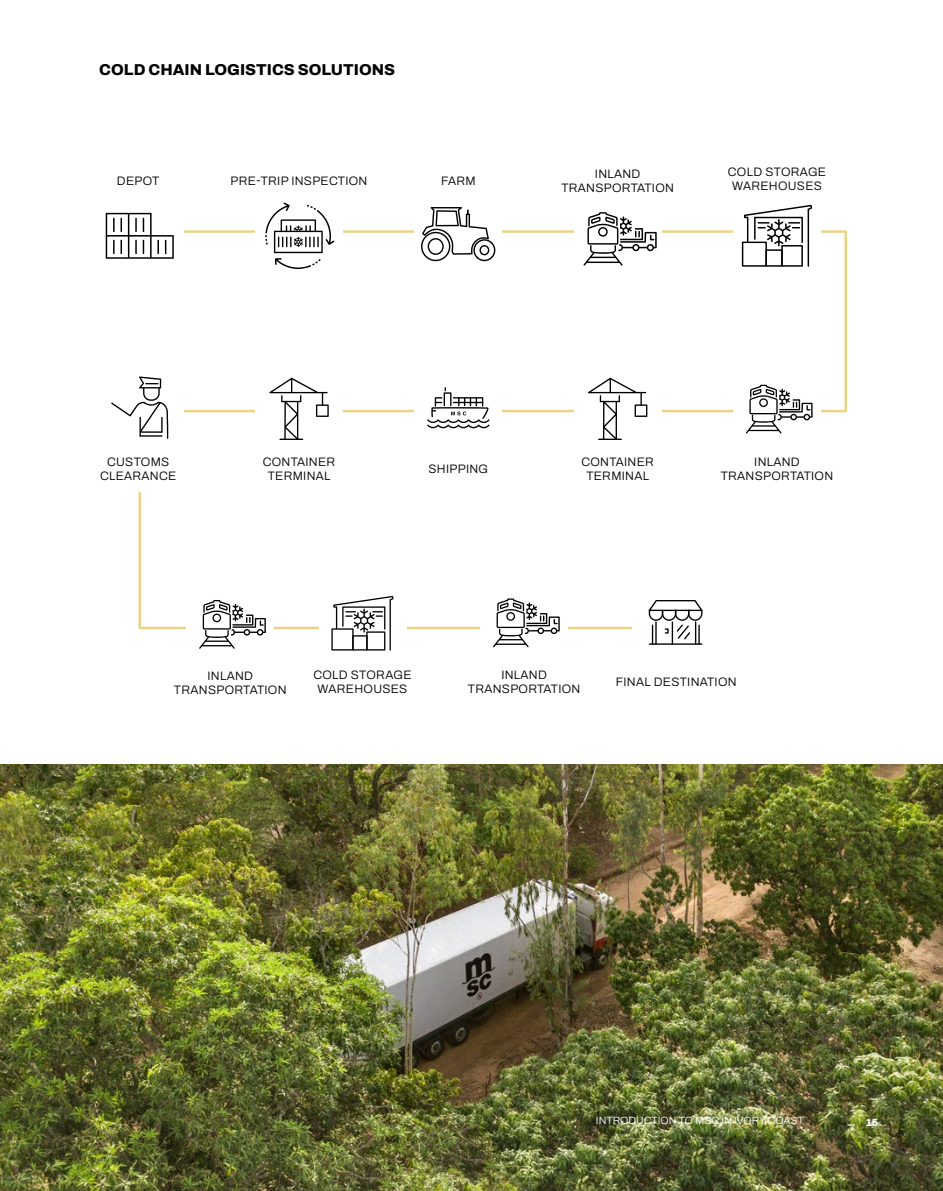
<style>
.page{position:relative;width:943px;height:1191px;background:#fff}
.page>*{position:absolute;margin:0;border:0;box-sizing:border-box;transform-origin:0 0}
.t1{font:800 15.75px "Archivo";color:#000}
.t2{font:300 12.25px/13.8px "Archivo";letter-spacing:.025em;color:#000;text-align:center}
.t3{font:300 10.5px "Archivo";color:#fff}
.t4{font:800 10.5px "Archivo";color:#fff}
</style>
<div class="page">
<img style="left:0;top:764px;width:943px;height:427px">
<svg style="left:184px;top:230px;width:663px;height:183px"></svg>
<svg style="left:138px;top:491px;width:494px;height:139px"></svg>
<div style="left:574px;top:198px;width:87px;height:81px;background:#fff"></div>
<svg style="left:583px;top:212px;width:73px;height:54px"></svg>
<div style="left:733px;top:365px;width:87px;height:87px;background:#fff"></div>
<svg style="left:746px;top:385px;width:66px;height:48px"></svg>
<div style="left:187px;top:579px;width:87px;height:87px;background:#fff"></div>
<svg style="left:199px;top:600px;width:67px;height:49px"></svg>
<div style="left:480px;top:579px;width:88px;height:87px;background:#fff"></div>
<svg style="left:493px;top:598px;width:66px;height:49px"></svg>
<svg style="left:106px;top:213px;width:68px;height:46px"></svg>
<div style="left:255px;top:192px;width:88px;height:87px;background:#fff"></div>
<svg style="left:265px;top:202px;width:69px;height:67px"></svg>
<div style="left:733px;top:192px;width:87px;height:87px;background:#fff"></div>
<svg style="left:741px;top:205px;width:71px;height:62px"></svg>
<div style="left:255px;top:365px;width:88px;height:87px;background:#fff"></div>
<svg style="left:269px;top:378px;width:60px;height:62px"></svg>
<div style="left:574px;top:365px;width:87px;height:87px;background:#fff"></div>
<svg style="left:588px;top:378px;width:59px;height:62px"></svg>
<div style="left:414px;top:364px;width:88px;height:87px;background:#fff"></div>
<svg style="left:427px;top:387px;width:62px;height:41px"></svg>
<svg style="left:111px;top:376px;width:57px;height:63px"></svg>
<svg style="left:648px;top:600px;width:54px;height:45px"></svg>
<div style="left:319px;top:579px;width:87px;height:87px;background:#fff"></div>
<svg style="left:331px;top:596px;width:62px;height:54px"></svg>
<div style="left:414px;top:190px;width:88px;height:88px;background:#fff"></div>
<svg style="left:421px;top:207px;width:74px;height:54px"></svg>
<p class="t1" style="left:99px;top:58px;width:297px">COLD CHAIN LOGISTICS SOLUTIONS</p>
<p class="t2" style="left:117px;top:174px;width:44px">DEPOT</p>
<p class="t2" style="left:231px;top:174px;width:138px">PRE-TRIP INSPECTION</p>
<p class="t2" style="left:441px;top:174px;width:36px">FARM</p>
<p class="t2" style="left:728px;top:165px;width:100px">COLD STORAGE<br>WAREHOUSES</p>
<p class="t2" style="left:561px;top:167px;width:114px">INLAND<br>TRANSPORTATION</p>
<p class="t2" style="left:100px;top:455px;width:78px">CUSTOMS<br>CLEARANCE</p>
<p class="t2" style="left:263px;top:455px;width:74px">CONTAINER<br>TERMINAL</p>
<p class="t2" style="left:581px;top:455px;width:74px">CONTAINER<br>TERMINAL</p>
<p class="t2" style="left:428px;top:462px;width:61px">SHIPPING</p>
<p class="t2" style="left:720px;top:455px;width:114px">INLAND<br>TRANSPORTATION</p>
<p class="t2" style="left:313px;top:668px;width:100px">COLD STORAGE<br>WAREHOUSES</p>
<p class="t2" style="left:174px;top:668px;width:114px">INLAND<br>TRANSPORTATION</p>
<p class="t2" style="left:468px;top:668px;width:114px">INLAND<br>TRANSPORTATION</p>
<p class="t2" style="left:615px;top:675px;width:122px">FINAL DESTINATION</p>
<p class="t3" style="left:596px;top:1112px;width:209px">INTRODUCTION TO MSC IN IVORY COAST</p>
<p class="t4" style="left:865px;top:1114px;width:15px">15</p>
</div>
